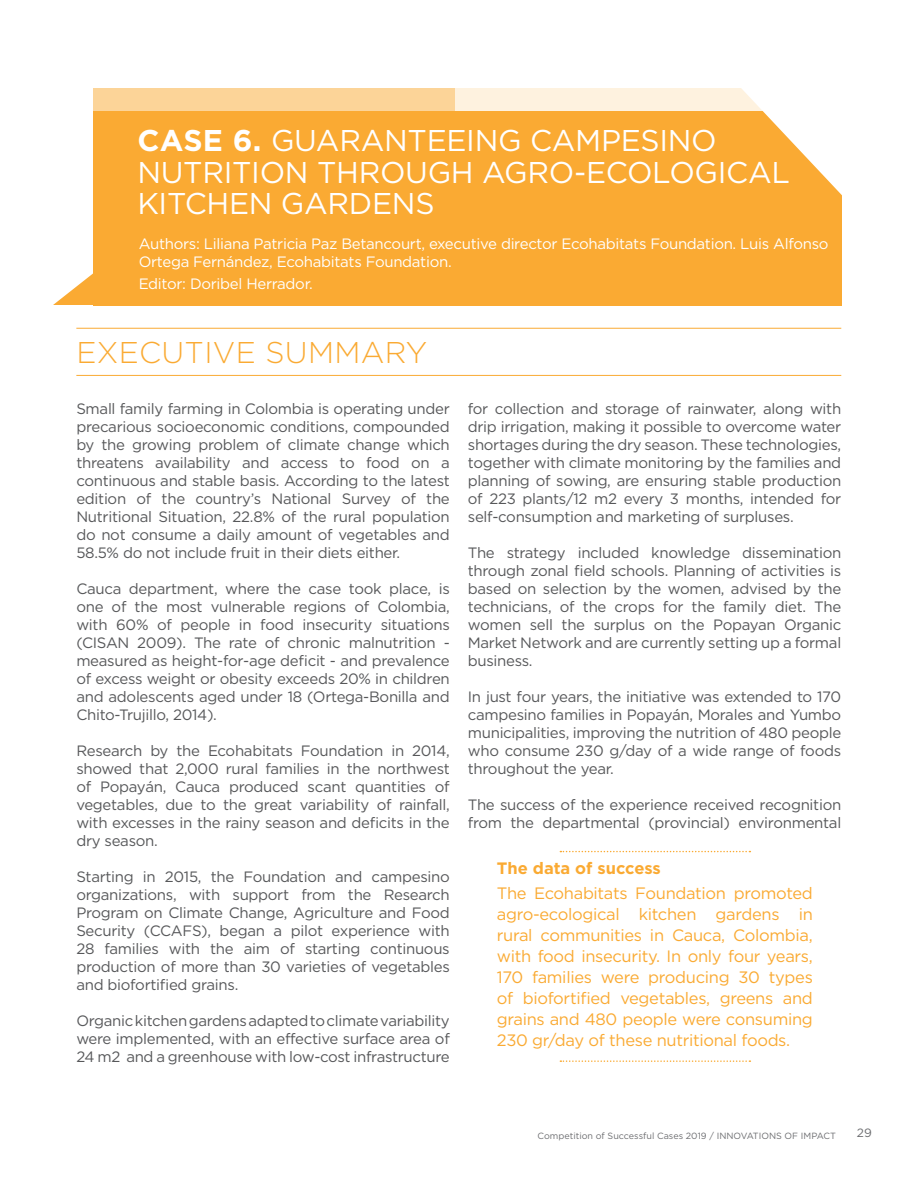
<style>
.page{position:relative;width:918px;height:1188px;background:#fff}
.page>*{position:absolute;margin:0;border:0;box-sizing:border-box;transform-origin:0 0}
.t1{font:30px/31.5px "Gotham";letter-spacing:-.01em;color:#fff}
.t2{font:300 30px "Gotham";letter-spacing:.01em;color:#faaa33}
.t3{font:16.5px/21px "Gotham";letter-spacing:-.02em;color:#faaa33;text-align:justify}
.t4{font:700 16.5px "Gotham";color:#faaa33}
.t5{font:15px/18px "Gotham";letter-spacing:-.02em;color:#57585a;text-align:justify}
.t6{font:15px/18px "Gotham";letter-spacing:-.02em;color:#fff}
.t7{font:12px "Gotham";color:#6c6d70}
.t8{font:9px "Gotham";color:#6c6d70}
.s1{font-weight:700}
</style>
<div class="page">
<svg style="left:53px;top:273px;width:66px;height:33px"></svg>
<div style="left:93px;top:88px;width:748px;height:217px;background:#faaa33"></div>
<svg style="left:763px;top:88px;width:79px;height:188px"></svg>
<div style="left:93px;top:88px;width:362px;height:23px;background:#fcd498"></div>
<svg style="left:455px;top:88px;width:343px;height:23px;background:#fef3e3"></svg>
<hr style="left:76px;top:328px;width:765px;height:1px;background:#faaa33">
<hr style="left:76px;top:375px;width:765px;height:1px;background:#faaa33">
<svg style="left:560px;top:1060px;width:190px;height:2px"></svg>
<svg style="left:560px;top:851px;width:190px;height:1px"></svg>
<h1 class="t1" style="left:137px;top:124px;width:654px"><span class="s1">CASE 6.</span> GUARANTEEING CAMPESINO<br>NUTRITION THROUGH AGRO-ECOLOGICAL<br>KITCHEN GARDENS</h1>
<p class="t6" style="left:139px;top:234px;width:691px">Authors: Liliana Patricia Paz Betancourt, executive director Ecohabitats Foundation. Luis Alfonso<br>Ortega Fernández, Ecohabitats Foundation.</p>
<p class="t6" style="left:139px;top:274px;width:176px">Editor: Doribel Herrador.</p>
<h1 class="t2" style="left:76px;top:336px;width:353px">EXECUTIVE SUMMARY</h1>
<p class="t5" style="left:76px;top:399px;width:375px">Small family farming in Colombia is operating under precarious socioeconomic conditions, compounded by the growing problem of climate change which threatens availability and access to food on a continuous and stable basis. According to the latest edition of the country’s National Survey of the Nutritional Situation, 22.8% of the rural population do not consume a daily amount of vegetables and 58.5% do not include fruit in their diets either.</p>
<p class="t5" style="left:76px;top:579px;width:375px">Cauca department, where the case took place, is one of the most vulnerable regions of Colombia, with 60% of people in food insecurity situations (CISAN 2009). The rate of chronic malnutrition - measured as height-for-age deficit - and prevalence of excess weight or obesity exceeds 20% in children and adolescents aged under 18 (Ortega-Bonilla and Chito-Trujillo, 2014).</p>
<p class="t5" style="left:76px;top:741px;width:375px">Research by the Ecohabitats Foundation in 2014, showed that 2,000 rural families in the northwest of Popayán, Cauca produced scant quantities of vegetables, due to the great variability of rainfall, with excesses in the rainy season and deficits in the dry season.</p>
<p class="t5" style="left:76px;top:867px;width:375px">Starting in 2015, the Foundation and campesino organizations, with support from the Research Program on Climate Change, Agriculture and Food Security (CCAFS), began a pilot experience with 28 families with the aim of starting continuous production of more than 30 varieties of vegetables and biofortified grains.</p>
<p class="t5" style="left:76px;top:1011px;width:375px">Organic kitchen gardens adapted to climate variability were implemented, with an effective surface area of 24 m2 and a greenhouse with low-cost infrastructure</p>
<p class="t5" style="left:468px;top:399px;width:375px">for collection and storage of rainwater, along with drip irrigation, making it possible to overcome water shortages during the dry season. These technologies, together with climate monitoring by the families and planning of sowing, are ensuring stable production of 223 plants/12 m2 every 3 months, intended for self-consumption and marketing of surpluses.</p>
<p class="t5" style="left:468px;top:543px;width:375px">The strategy included knowledge dissemination through zonal field schools. Planning of activities is based on selection by the women, advised by the technicians, of the crops for the family diet. The women sell the surplus on the Popayan Organic Market Network and are currently setting up a formal business.</p>
<p class="t5" style="left:468px;top:687px;width:375px">In just four years, the initiative was extended to 170 campesino families in Popayán, Morales and Yumbo municipalities, improving the nutrition of 480 people who consume 230 g/day of a wide range of foods throughout the year.</p>
<p class="t5" style="left:468px;top:795px;width:375px">The success of the experience received recognition from the departmental (provincial) environmental</p>
<p class="t4" style="left:497px;top:859px;width:166px">The data of success</p>
<p class="t3" style="left:497px;top:883px;width:318px">The Ecohabitats Foundation promoted agro-ecological kitchen gardens in rural communities in Cauca, Colombia, with food insecurity. In only four years, 170 families were producing 30 types of biofortified vegetables, greens and grains and 480 people were consuming 230 gr/day of these nutritional foods.</p>
<p class="t8" style="left:538px;top:1130px;width:300px">Competition of Successful Cases 2019 / INNOVATIONS OF IMPACT</p>
<p class="t7" style="left:857px;top:1126px;width:16px">29</p>
</div>
